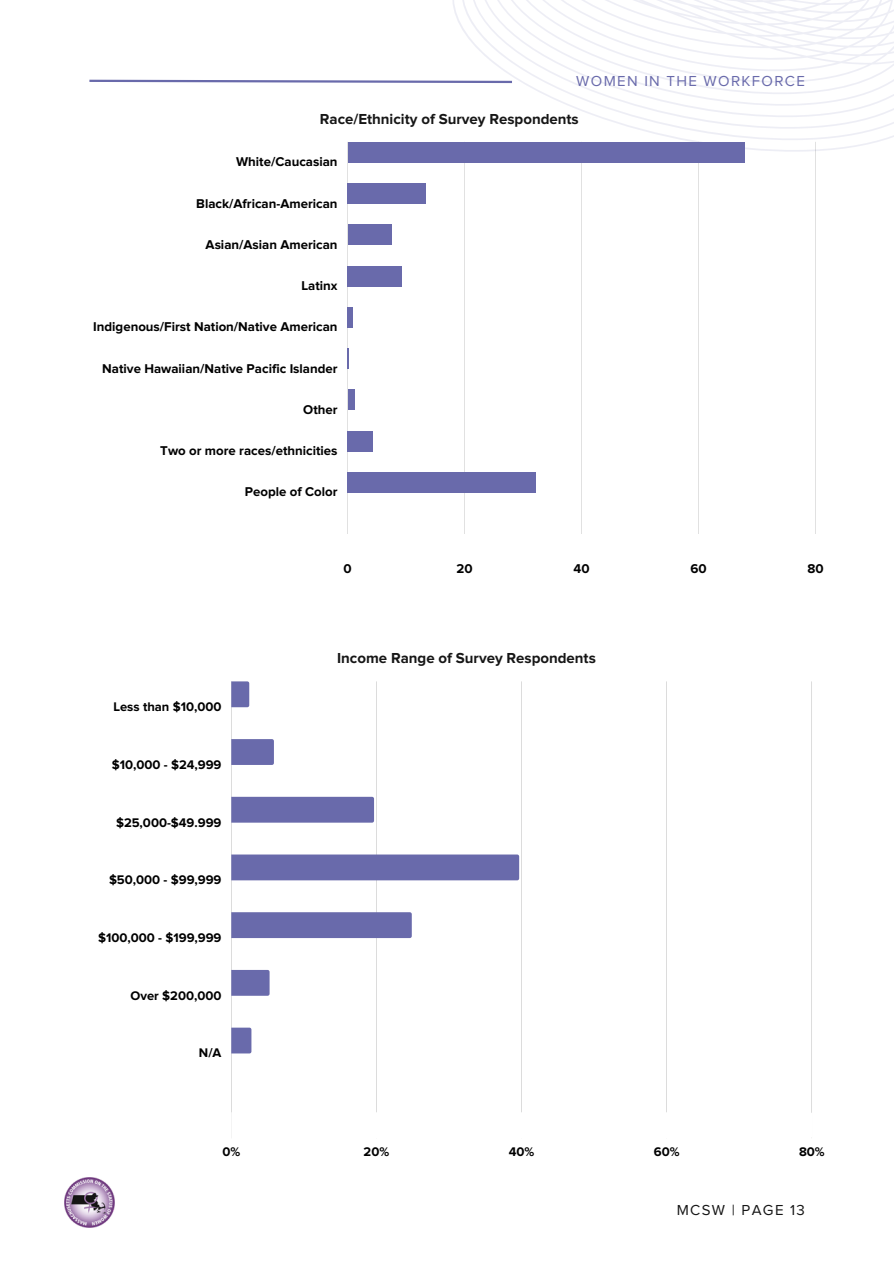
<style>
.page{position:relative;width:894px;height:1264px;background:#fff}
.page>*{position:absolute;margin:0;border:0;box-sizing:border-box;transform-origin:0 0}
.t1{font:700 15px "Proxima Nova";color:#161616}
.t2{font:15px "Proxima Nova";letter-spacing:.09em;color:#696aab}
.t3{font:15px "Proxima Nova";letter-spacing:.09em;color:#161616}
.t4{font:700 13.2px "Proxima Nova";color:#000}
.t5{font:700 12.9px "Proxima Nova";color:#000}
</style>
<div class="page">
<svg style="left:348px;top:0;width:545px;height:311px"></svg>
<svg style="left:89px;top:79px;width:425px;height:5px"></svg>
<img style="left:64px;top:1177px;width:51px;height:51px">
<hr style="left:347px;top:142px;width:1px;height:412px;background:#000">
<hr style="left:464px;top:142px;width:1px;height:412px;background:#000">
<hr style="left:581px;top:142px;width:1px;height:412px;background:#000">
<hr style="left:698px;top:142px;width:1px;height:412px;background:#000">
<hr style="left:814px;top:142px;width:1px;height:412px;background:#000">
<div style="left:347px;top:142px;width:397px;height:21px;background:#696aab"></div>
<div style="left:347px;top:183px;width:78px;height:21px;background:#696aab"></div>
<div style="left:347px;top:224px;width:44px;height:21px;background:#696aab"></div>
<div style="left:347px;top:265px;width:54px;height:21px;background:#696aab"></div>
<div style="left:347px;top:307px;width:5px;height:21px;background:#696aab"></div>
<hr style="left:347px;top:348px;width:2px;height:21px;background:#696aab">
<div style="left:347px;top:389px;width:7px;height:21px;background:#696aab"></div>
<div style="left:347px;top:430px;width:26px;height:21px;background:#696aab"></div>
<div style="left:347px;top:472px;width:188px;height:20px;background:#696aab"></div>
<div style="left:347px;top:533px;width:468px;height:21px;background:#fff"></div>
<hr style="left:231px;top:681px;width:1px;height:457px;background:#000">
<hr style="left:376px;top:681px;width:1px;height:457px;background:#000">
<hr style="left:521px;top:681px;width:1px;height:457px;background:#000">
<hr style="left:666px;top:681px;width:1px;height:457px;background:#000">
<hr style="left:811px;top:681px;width:1px;height:457px;background:#000">
<svg style="left:231px;top:681px;width:18px;height:26px"></svg>
<svg style="left:231px;top:739px;width:43px;height:26px"></svg>
<div style="left:231px;top:796px;width:143px;height:26px;background:#696aab"></div>
<div style="left:231px;top:854px;width:288px;height:26px;background:#696aab"></div>
<div style="left:231px;top:912px;width:180px;height:26px;background:#696aab"></div>
<svg style="left:231px;top:969px;width:38px;height:26px"></svg>
<svg style="left:231px;top:1027px;width:20px;height:26px"></svg>
<svg style="left:231px;top:1112px;width:581px;height:26px"></svg>
<p class="t2" style="left:576px;top:74px;width:230px">WOMEN IN THE WORKFORCE</p>
<p class="t1" style="left:320px;top:112px;width:260px">Race/Ethnicity of Survey Respondents</p>
<p class="t4" style="left:236px;top:156px;width:103px">White/Caucasian</p>
<p class="t4" style="left:196px;top:197px;width:143px">Black/African-American</p>
<p class="t4" style="left:205px;top:238px;width:133px">Asian/Asian American</p>
<p class="t4" style="left:301px;top:280px;width:38px">Latinx</p>
<p class="t4" style="left:93px;top:321px;width:246px">Indigenous/First Nation/Native American</p>
<p class="t4" style="left:102px;top:362px;width:237px">Native Hawaiian/Native Pacific Islander</p>
<p class="t4" style="left:303px;top:403px;width:36px">Other</p>
<p class="t4" style="left:160px;top:445px;width:179px">Two or more races/ethnicities</p>
<p class="t4" style="left:245px;top:486px;width:94px">People of Color</p>
<p class="t4" style="left:343px;top:562px;width:10px">0</p>
<p class="t4" style="left:456px;top:562px;width:18px">20</p>
<p class="t4" style="left:573px;top:562px;width:18px">40</p>
<p class="t4" style="left:690px;top:562px;width:18px">60</p>
<p class="t4" style="left:807px;top:562px;width:18px">80</p>
<p class="t5" style="left:113px;top:701px;width:109px">Less than $10,000</p>
<p class="t5" style="left:112px;top:758px;width:111px">$10,000 - $24,999</p>
<p class="t5" style="left:116px;top:816px;width:107px">$25,000-$49.999</p>
<p class="t5" style="left:109px;top:874px;width:114px">$50,000 - $99,999</p>
<p class="t5" style="left:98px;top:931px;width:125px">$100,000 - $199,999</p>
<p class="t5" style="left:130px;top:989px;width:92px">Over $200,000</p>
<p class="t5" style="left:199px;top:1047px;width:24px">N/A</p>
<p class="t1" style="left:337px;top:650px;width:260px">Income Range of Survey Respondents</p>
<p class="t5" style="left:222px;top:1145px;width:19px">0%</p>
<p class="t5" style="left:363px;top:1145px;width:27px">20%</p>
<p class="t5" style="left:508px;top:1145px;width:27px">40%</p>
<p class="t5" style="left:653px;top:1145px;width:27px">60%</p>
<p class="t5" style="left:798px;top:1145px;width:27px">80%</p>
<p class="t3" style="left:676px;top:1203px;width:130px">MCSW | PAGE 13</p>
</div>
